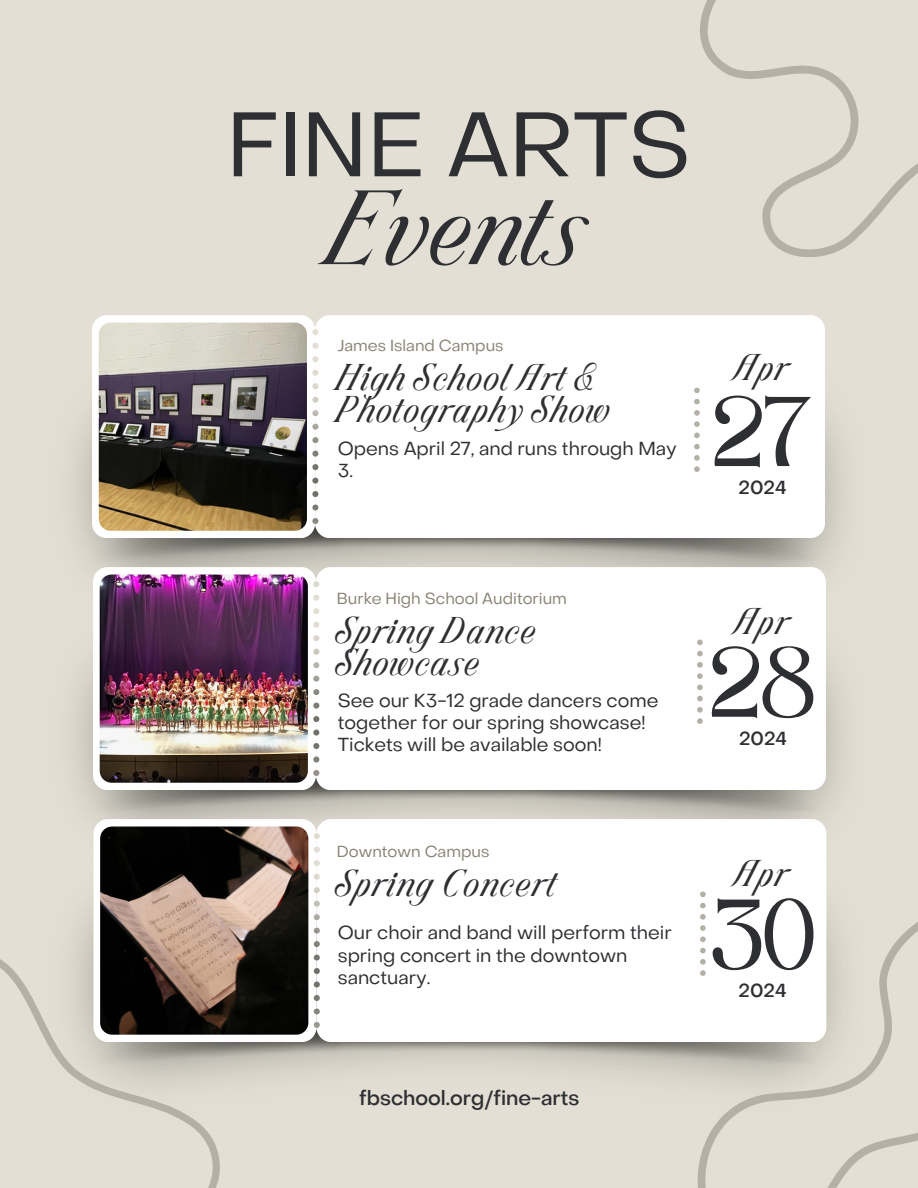
<style>
.page{position:relative;width:918px;height:1188px;background:#e3dfd4}
.page>*{position:absolute;margin:0;border:0;box-sizing:border-box;transform-origin:0 0}
.t1{font:90.6px "Object Sans";color:#2e2f32}
.t2{font:italic 73.65px "TAN Angleton";letter-spacing:-.05em;color:#2e2f32}
.t3{font:69.15px "TAN Angleton";color:#2e2f32}
.t4{font:italic 26.1px/31.5px "TAN Angleton";color:#2e2f32}
.t5{font:500 20.4px "Object Sans";color:#2e2f32}
.t6{font:18.75px/22px "Object Sans";color:#2e2f32}
.t7{font:500 18.75px "Object Sans";color:#2e2f32}
.t8{font:15.9px "Object Sans";color:#898374}
</style>
<div class="page">
<img style="left:74px;top:665px;width:770px;height:183px">
<svg style="left:92px;top:315px;width:223px;height:223px;background:#f9f8f7"></svg>
<div style="left:315px;top:315px;width:510px;height:223px;background:#fff"></div>
<img style="left:99px;top:323px;width:208px;height:208px;border-radius:12px">
<img style="left:91px;top:779px;width:734px;height:34px">
<svg style="left:93px;top:567px;width:223px;height:223px;background:#f6f5f6"></svg>
<div style="left:316px;top:567px;width:510px;height:223px;background:#fff"></div>
<img style="left:100px;top:575px;width:208px;height:208px;border-radius:12px">
<img style="left:92px;top:848px;width:735px;height:230px">
<img style="left:246px;top:1042px;width:446px;height:22px">
<svg style="left:93px;top:819px;width:224px;height:223px;background:#efeeed"></svg>
<div style="left:317px;top:819px;width:509px;height:223px;background:#fff"></div>
<img style="left:100px;top:827px;width:208px;height:208px;border-radius:12px">
<svg style="left:700px;top:0;width:218px;height:257px"></svg>
<svg style="left:0;top:911px;width:246px;height:277px"></svg>
<svg style="left:692px;top:902px;width:226px;height:286px"></svg>
<svg style="left:694px;top:388px;width:6px;height:84px"></svg>
<svg style="left:697px;top:640px;width:6px;height:84px"></svg>
<svg style="left:700px;top:892px;width:6px;height:84px"></svg>
<h1 class="t1" style="left:226px;top:110px;width:466px">FINE ARTS</h1>
<h2 class="t2" style="left:333px;top:189px;width:254px">Events</h2>
<p class="t8" style="left:337px;top:339px;width:168px">James Island Campus</p>
<h3 class="t4" style="left:338px;top:366px;width:274px">High School Art &amp;<br>Photography Show</h3>
<p class="t6" style="left:338px;top:439px;width:340px">Opens April 27, and runs through May<br>3.</p>
<h3 class="t4" style="left:736px;top:355px;width:54px">Apr</h3>
<h3 class="t3" style="left:711px;top:396px;width:105px">27</h3>
<p class="t7" style="left:739px;top:480px;width:49px">2024</p>
<p class="t8" style="left:337px;top:592px;width:232px">Burke High School Auditorium</p>
<h3 class="t4" style="left:338px;top:619px;width:200px;line-height:32.2px">Spring Dance<br>Showcase</h3>
<p class="t6" style="left:338px;top:691px;width:322px">See our K3-12 grade dancers come together for our spring showcase!<br>Tickets will be available soon!</p>
<p class="t8" style="left:337px;top:846px;width:154px">Downtown Campus</p>
<h3 class="t4" style="left:337px;top:872px;width:220px">Spring Concert</h3>
<p class="t6" style="left:338px;top:924px;width:336px">Our choir and band will perform their spring concert in the downtown sanctuary.</p>
<p class="t5" style="left:359px;top:1090px;width:221px">fbschool.org/fine-arts</p>
<h3 class="t4" style="left:737px;top:610px;width:54px">Apr</h3>
<h3 class="t3" style="left:708px;top:646px;width:110px">28</h3>
<p class="t7" style="left:739px;top:731px;width:49px">2024</p>
<h3 class="t4" style="left:736px;top:862px;width:54px">Apr</h3>
<h3 class="t3" style="left:709px;top:898px;width:109px">30</h3>
<p class="t7" style="left:739px;top:983px;width:49px">2024</p>
</div>
